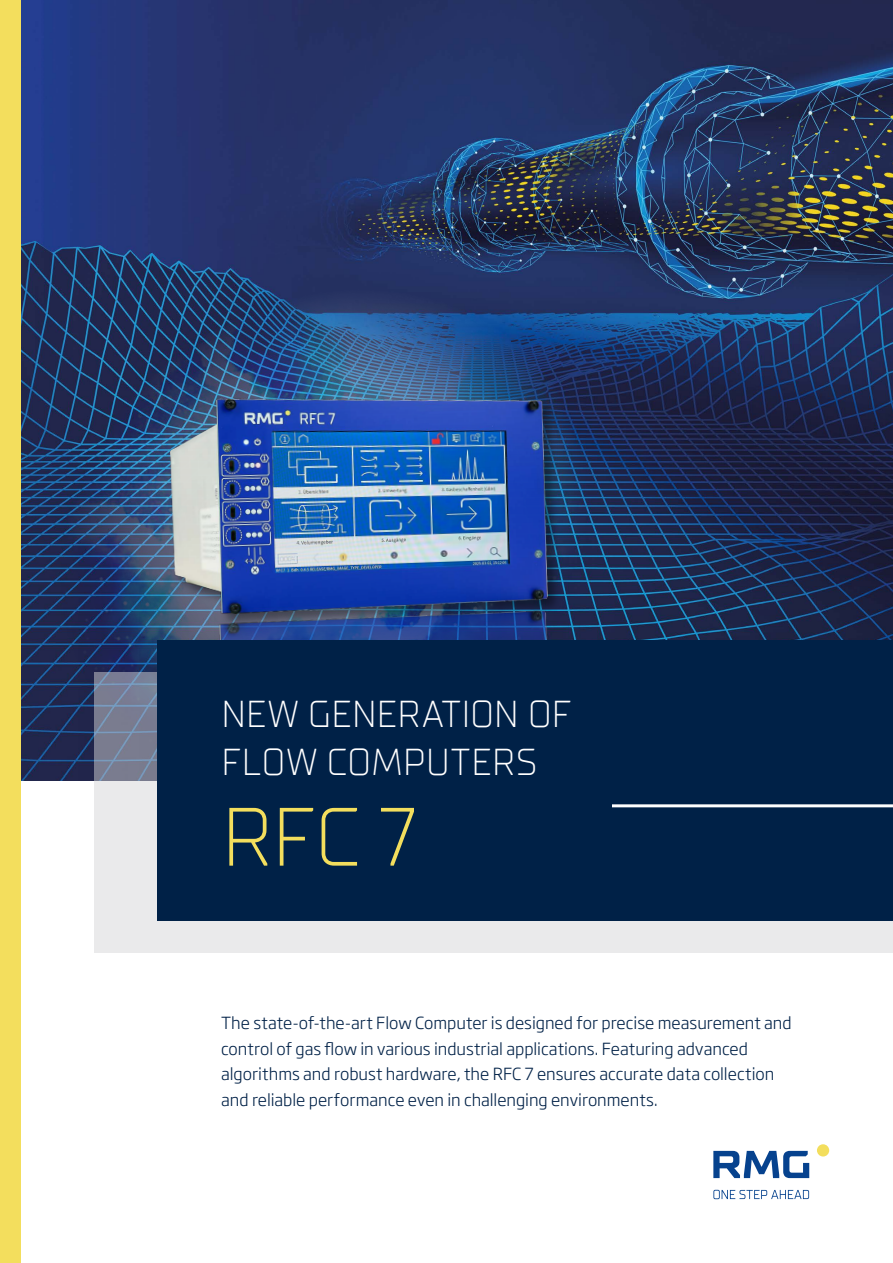
<style>
.page{position:relative;width:893px;height:1263px;background:#fff}
.page>*{position:absolute;margin:0;border:0;box-sizing:border-box;transform-origin:0 0}
.t1{font:300 82.5px "TT Supermolot Neue";color:#f3de5d}
.t2{font:300 37.5px/48px "TT Supermolot Neue";letter-spacing:.01em;color:#fff}
.t3{font:300 16.5px/25.5px "Soho Gothic Pro";color:#002147}
</style>
<div class="page">
<img style="left:21px;top:0;width:872px;height:640px">
<svg style="left:713px;top:1151px;width:96px;height:27px"></svg>
<div style="left:817px;top:1144px;width:12px;height:12px;background:#f3de5d;border-radius:50%"></div>
<svg style="left:713px;top:1190px;width:96px;height:9px"></svg>
<img style="left:21px;top:286px;width:608px;height:495px">
<div style="left:0;top:0;width:21px;height:1263px;background:#f3de5d"></div>
<svg style="left:94px;top:672px;width:799px;height:281px;background:#d7d8dc"></svg>
<img style="left:142px;top:360px;width:447px;height:288px">
<div style="left:157px;top:640px;width:736px;height:281px;background:#002147"></div>
<hr style="left:612px;top:804px;width:281px;height:3px;background:#fff">
<h2 class="t2" style="left:221px;top:691px;width:352px">NEW GENERATION OF<br>FLOW COMPUTERS</h2>
<h1 class="t1" style="left:221px;top:790px;width:197px">RFC 7</h1>
<p class="t3" style="left:221px;top:1010px;width:572px">The state-of-the-art Flow Computer is designed for precise measurement and control of gas flow in various industrial applications. Featuring advanced algorithms and robust hardware, the RFC 7 ensures accurate data collection and reliable performance even in challenging environments.</p>
</div>
